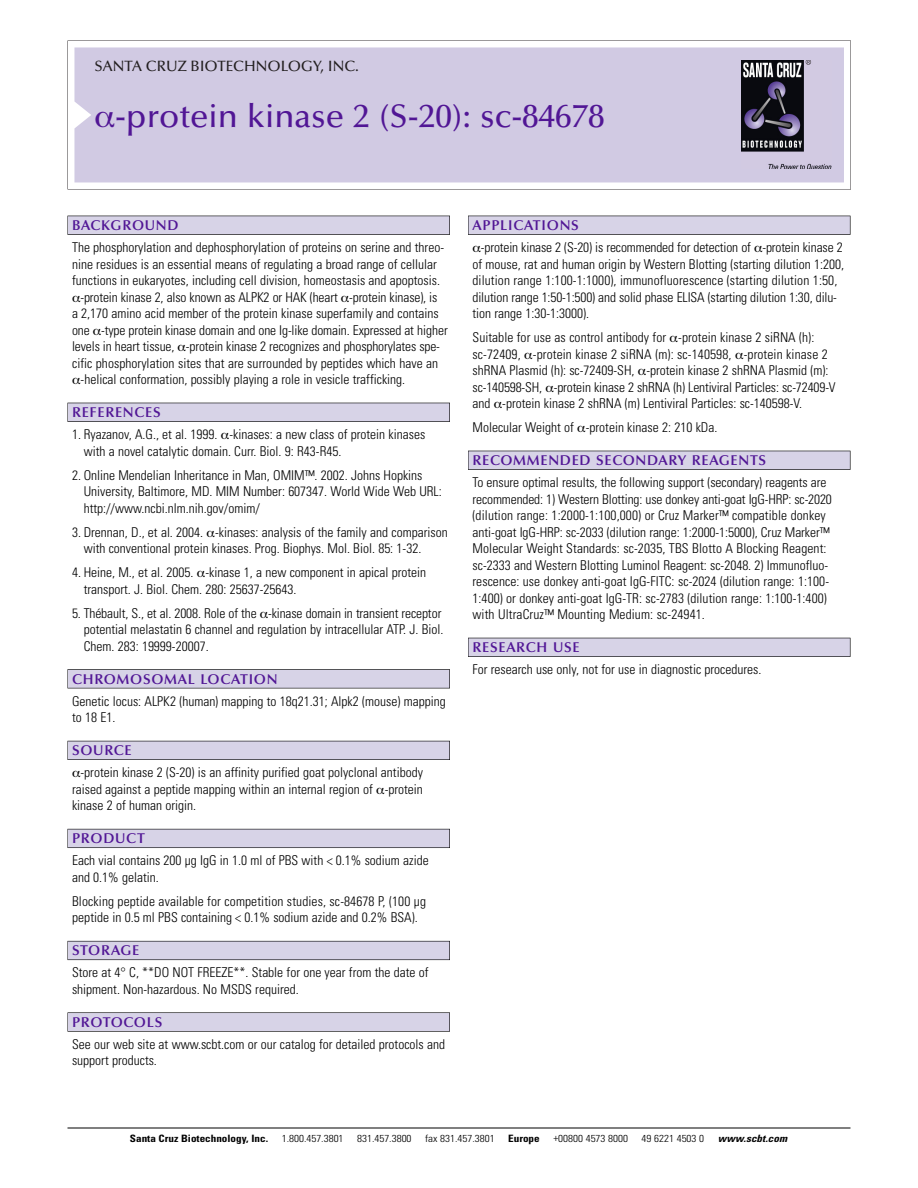
<style>
.page{position:relative;width:918px;height:1188px;background:#fff}
.page>*{position:absolute;margin:0;border:0;box-sizing:border-box;transform-origin:0 0}
.t1{font:500 33px "Optima";color:#511695}
.t2{font:500 15px "Optima";color:#231f20}
.t3{font:600 14.25px "Optima";letter-spacing:.05em;color:#511695}
.t4{font:300 condensed 13.5px/16.5px "Univers";color:#000}
.t5{font:300 condensed 10.2px "Univers";color:#000;scale:1.1 1}
.t6{font:700 condensed 10.2px "Univers";color:#000;scale:1.1 1}
.t7{font:italic 700 condensed 10.2px "Univers";letter-spacing:.005em;color:#000;scale:1.1 1}
</style>
<div class="page">
<svg style="left:68px;top:40px;width:783px;height:149px"></svg>
<div style="left:74px;top:47px;width:770px;height:135px;background:#d1cae3"></div>
<img style="left:741px;top:60px;width:90px;height:108px">
<div style="left:68px;top:216px;width:382px;height:19px;background:#525155"></div>
<div style="left:68px;top:216px;width:381px;height:18px;background:#d7d3e7"></div>
<div style="left:68px;top:403px;width:382px;height:19px;background:#515055"></div>
<div style="left:68px;top:403px;width:381px;height:18px;background:#d7d3e7"></div>
<div style="left:68px;top:669px;width:382px;height:19px;background:#545357"></div>
<div style="left:68px;top:670px;width:381px;height:18px;background:#d7d3e7"></div>
<div style="left:68px;top:741px;width:382px;height:19px;background:#54535a"></div>
<div style="left:68px;top:741px;width:381px;height:18px;background:#d7d3e7"></div>
<div style="left:68px;top:829px;width:382px;height:19px;background:#5b5a62"></div>
<div style="left:68px;top:829px;width:381px;height:18px;background:#d7d3e7"></div>
<div style="left:68px;top:941px;width:382px;height:19px;background:#66646e"></div>
<div style="left:68px;top:941px;width:381px;height:18px;background:#d7d3e7"></div>
<div style="left:68px;top:1012px;width:382px;height:20px;background:#616161"></div>
<div style="left:68px;top:1013px;width:381px;height:18px;background:#d7d3e7"></div>
<div style="left:468px;top:216px;width:382px;height:19px;background:#525155"></div>
<div style="left:468px;top:216px;width:382px;height:18px;background:#d7d3e7"></div>
<div style="left:468px;top:451px;width:382px;height:19px;background:#515055"></div>
<div style="left:468px;top:451px;width:382px;height:18px;background:#d7d3e7"></div>
<div style="left:468px;top:638px;width:382px;height:19px;background:#525158"></div>
<div style="left:468px;top:638px;width:382px;height:18px;background:#d7d3e7"></div>
<hr style="left:68px;top:1128px;width:782px;height:1px;background:#000">
<svg style="left:96px;top:112px;width:18px;height:16px"></svg>
<p class="t2" style="left:94px;top:61px;width:266px">SANTA CRUZ BIOTECHNOLOGY, INC.</p>
<h1 class="t1" style="left:115px;top:103px;width:491px">-protein kinase 2 (S-20): sc-84678</h1>
<p class="t3" style="left:72px;top:219px;width:108px">BACKGROUND</p>
<p class="t4" style="left:72px;top:240px;width:374px">The phosphorylation and dephosphorylation of proteins on serine and threo-</p>
<p class="t4" style="left:72px;top:257px;width:366px">nine residues is an essential means of regulating a broad range of cellular</p>
<p class="t4" style="left:72px;top:273px;width:370px">functions in eukaryotes, including cell division, homeostasis and apoptosis.</p>
<p class="t4" style="left:80px;top:290px;width:359px">-protein kinase 2, also known as ALPK2 or HAK (heart -protein kinase), is</p>
<p class="t4" style="left:72px;top:306px;width:368px">a 2,170 amino acid member of the protein kinase superfamily and contains</p>
<p class="t4" style="left:72px;top:323px;width:377px">one -type protein kinase domain and one Ig-like domain. Expressed at higher</p>
<p class="t4" style="left:72px;top:339px;width:370px">levels in heart tissue, -protein kinase 2 recognizes and phosphorylates spe-</p>
<p class="t4" style="left:72px;top:356px;width:368px">cific phosphorylation sites that are surrounded by peptides which have an</p>
<p class="t4" style="left:81px;top:372px;width:326px">-helical conformation, possibly playing a role in vesicle trafficking.</p>
<p class="t3" style="left:72px;top:407px;width:90px">REFERENCES</p>
<p class="t4" style="left:84px;top:427px;width:343px;text-indent:-12px">1. Ryazanov, A.G., et al. 1999. -kinases: a new class of protein kinases with a novel catalytic domain. Curr. Biol. 9: R43-R45.</p>
<p class="t4" style="left:84px;top:468px;width:360px;text-indent:-12px">2. Online Mendelian Inheritance in Man, OMIM™. 2002. Johns Hopkins<br>University, Baltimore, MD. MIM Number: 607347. World Wide Web URL: http://www.ncbi.nlm.nih.gov/omim/</p>
<p class="t4" style="left:84px;top:525px;width:366px;text-indent:-12px">3. Drennan, D., et al. 2004. -kinases: analysis of the family and comparison with conventional protein kinases. Prog. Biophys. Mol. Biol. 85: 1-32.</p>
<p class="t4" style="left:84px;top:565px;width:344px;text-indent:-12px">4. Heine, M., et al. 2005. -kinase 1, a new component in apical protein transport. J. Biol. Chem. 280: 25637-25643.</p>
<p class="t4" style="left:84px;top:606px;width:361px;text-indent:-12px">5. Thébault, S., et al. 2008. Role of the -kinase domain in transient receptor potential melastatin 6 channel and regulation by intracellular ATP. J. Biol.<br>Chem. 283: 19999-20007.</p>
<p class="t3" style="left:72px;top:673px;width:207px">CHROMOSOMAL LOCATION</p>
<p class="t4" style="left:72px;top:694px;width:375px">Genetic locus: ALPK2 (human) mapping to 18q21.31; Alpk2 (mouse) mapping to 18 E1.</p>
<p class="t3" style="left:72px;top:745px;width:61px">SOURCE</p>
<p class="t4" style="left:72px;top:765px;width:352px;text-align:justify;text-indent:9px">-protein kinase 2 (S-20) is an affinity purified goat polyclonal antibody raised against a peptide mapping within an internal region of -protein kinase 2 of human origin.</p>
<p class="t3" style="left:72px;top:833px;width:74px">PRODUCT</p>
<p class="t4" style="left:72px;top:853px;width:358px">Each vial contains 200 µg IgG in 1.0 ml of PBS with &lt; 0.1% sodium azide and 0.1% gelatin.</p>
<p class="t4" style="left:72px;top:894px;width:356px">Blocking peptide available for competition studies, sc-84678 P, (100 µg peptide in 0.5 ml PBS containing &lt; 0.1% sodium azide and 0.2% BSA).</p>
<p class="t3" style="left:72px;top:945px;width:69px">STORAGE</p>
<p class="t4" style="left:72px;top:965px;width:358px">Store at 4° C, **DO NOT FREEZE**. Stable for one year from the date of shipment. Non-hazardous. No MSDS required.</p>
<p class="t3" style="left:72px;top:1016px;width:92px">PROTOCOLS</p>
<p class="t4" style="left:72px;top:1037px;width:375px">See our web site at www.scbt.com or our catalog for detailed protocols and support products.</p>
<p class="t3" style="left:473px;top:219px;width:108px">APPLICATIONS</p>
<p class="t4" style="left:473px;top:240px;width:373px;text-indent:8px">-protein kinase 2 (S-20) is recommended for detection of -protein kinase 2 of mouse, rat and human origin by Western Blotting (starting dilution 1:200, dilution range 1:100-1:1000), immunofluorescence (starting dilution 1:50, dilution range 1:50-1:500) and solid phase ELISA (starting dilution 1:30, dilu&shy;tion range 1:30-1:3000).</p>
<p class="t4" style="left:473px;top:330px;width:365px">Suitable for use as control antibody for -protein kinase 2 siRNA (h): sc-72409, -protein kinase 2 siRNA (m): sc-140598, -protein kinase 2 shRNA Plasmid (h): sc-72409-SH, -protein kinase 2 shRNA Plasmid (m): sc-140598-SH, -protein kinase 2 shRNA (h) Lentiviral Particles: sc-72409-V and -protein kinase 2 shRNA (m) Lentiviral Particles: sc-140598-V.</p>
<p class="t4" style="left:473px;top:420px;width:246px">Molecular Weight of -protein kinase 2: 210 kDa.</p>
<p class="t3" style="left:473px;top:455px;width:295px">RECOMMENDED SECONDARY REAGENTS</p>
<p class="t4" style="left:473px;top:475px;width:361px">To ensure optimal results, the following support (secondary) reagents are recommended: 1) Western Blotting: use donkey anti-goat IgG-HRP: sc-2020 (dilution range: 1:2000-1:100,000) or Cruz Marker™ compatible donkey anti-goat IgG-HRP: sc-2033 (dilution range: 1:2000-1:5000), Cruz Marker™ Molecular Weight Standards: sc-2035, TBS Blotto A Blocking Reagent: sc-2333 and Western Blotting Luminol Reagent: sc-2048. 2) Immunofluo&shy;rescence: use donkey anti-goat IgG-FITC: sc-2024 (dilution range: 1:100- 1:400) or donkey anti-goat IgG-TR: sc-2783 (dilution range: 1:100-1:400) with UltraCruz™ Mounting Medium: sc-24941.</p>
<p class="t3" style="left:473px;top:642px;width:109px">RESEARCH USE</p>
<p class="t4" style="left:473px;top:662px;width:290px">For research use only, not for use in diagnostic procedures.</p>
<p class="t6" style="left:130px;top:1135px;width:127px">Santa Cruz Biotechnology, Inc.</p>
<p class="t5" style="left:282px;top:1135px;width:58px">1.800.457.3801</p>
<p class="t5" style="left:357px;top:1135px;width:51px">831.457.3800</p>
<p class="t5" style="left:425px;top:1135px;width:65px">fax 831.457.3801</p>
<p class="t6" style="left:508px;top:1135px;width:30px">Europe</p>
<p class="t5" style="left:553px;top:1135px;width:69px">+00800 4573 8000</p>
<p class="t5" style="left:642px;top:1135px;width:58px">49 6221 4503 0</p>
<p class="t7" style="left:718px;top:1135px;width:64px">www.scbt.com</p>
</div>
